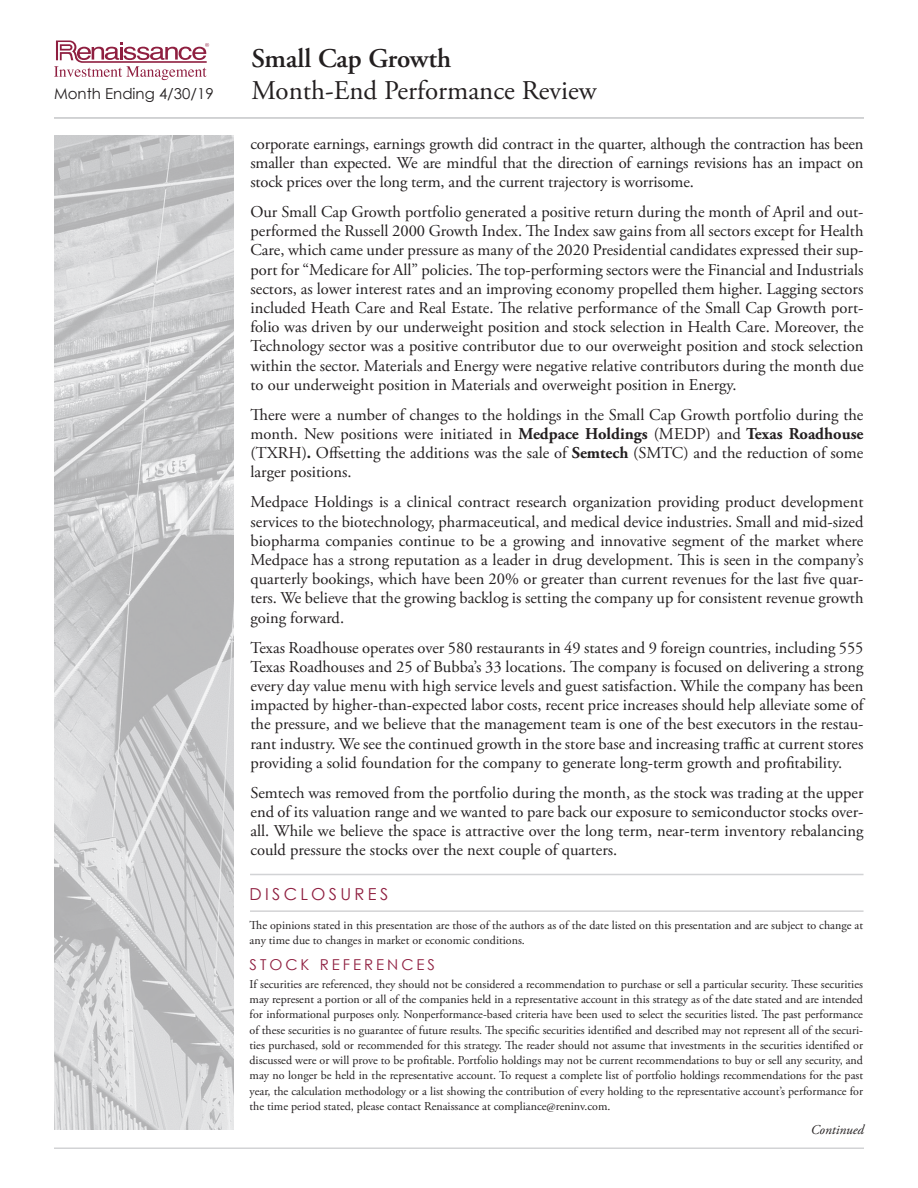
<style>
.page{position:relative;width:918px;height:1188px;background:#fff}
.page>*{position:absolute;margin:0;border:0;box-sizing:border-box;transform-origin:0 0}
.t1{font:27px "Adobe Garamond Pro";color:#231f20}
.t2{font:600 27px "Adobe Garamond Pro";color:#231f20}
.Commentaries_Body{font:16.5px/19.2px "Adobe Garamond Pro";color:#231f20;text-align:justify}
.Disclosures{font:16.5px "Century Gothic";letter-spacing:.2em;color:#8f1f40}
.t3{font:15px "Century Gothic";color:#231f20}
.Disclosures-2{font:15px "Century Gothic";letter-spacing:.2em;color:#8f1f40}
.t4{font:italic 13.5px "Adobe Garamond Pro";color:#231f20}
.Disclosures-3{font:12px/15.3px "Adobe Garamond Pro";color:#231f20}
.s1{font-weight:700}
</style>
<div class="page">
<svg style="left:54px;top:40px;width:155px;height:40px"></svg>
<hr style="left:54px;top:117px;width:810px;height:2px;background:#c5c6c8">
<hr style="left:54px;top:1148px;width:810px;height:1px;background:#d2d3d5">
<img style="left:54px;top:135px;width:180px;height:994px">
<hr style="left:250px;top:910px;width:614px;height:2px;background:#d2d3d5">
<hr style="left:250px;top:874px;width:614px;height:1px;background:#d2d3d5">
<h1 class="t2" style="left:252px;top:43px;width:201px">Small Cap Growth</h1>
<p class="t3" style="left:54px;top:84px;width:161px">Month Ending 4/30/19</p>
<h1 class="t1" style="left:252px;top:75px;width:347px">Month-End Performance Review</h1>
<p class="Commentaries_Body" style="left:250px;top:134px;width:615px">corporate earnings, earnings growth did contract in the quarter, although the contraction has been smaller than expected. We are mindful that the direction of earnings revisions has an impact on stock prices over the long term, and the current trajectory is worrisome.</p>
<p class="Commentaries_Body" style="left:250px;top:203px;width:615px">Our Small Cap Growth portfolio generated a positive return during the month of April and out&shy;performed the Russell 2000 Growth Index. The Index saw gains from all sectors except for Health Care, which came under pressure as many of the 2020 Presidential candidates expressed their sup&shy;port for “Medicare for All” policies. The top-performing sectors were the Financial and Industrials sectors, as lower interest rates and an improving economy propelled them higher. Lagging sectors included Heath Care and Real Estate. The relative performance of the Small Cap Growth port&shy;folio was driven by our underweight position and stock selection in Health Care. Moreover, the Technology sector was a positive contributor due to our overweight position and stock selection within the sector. Materials and Energy were negative relative contributors during the month due to our underweight position in Materials and overweight position in Energy.</p>
<p class="Commentaries_Body" style="left:250px;top:406px;width:615px">There were a number of changes to the holdings in the Small Cap Growth portfolio during the month. New positions were initiated in <span class="s1">Medpace Holdings</span> (MEDP) and <span class="s1">Texas Roadhouse </span>(TXRH)<span class="s1">.</span> Offsetting the additions was the sale of <span class="s1">Semtech</span> (SMTC) and the reduction of some larger positions.</p>
<p class="Commentaries_Body" style="left:250px;top:493px;width:615px">Medpace Holdings is a clinical contract research organization providing product development services to the biotechnology, pharmaceutical, and medical device industries. Small and mid-sized biopharma companies continue to be a growing and innovative segment of the market where Medpace has a strong reputation as a leader in drug development. This is seen in the company’s quarterly bookings, which have been 20% or greater than current revenues for the last five quar&shy;ters. We believe that the growing backlog is setting the company up for consistent revenue growth going forward.</p>
<p class="Commentaries_Body" style="left:250px;top:638px;width:615px">Texas Roadhouse operates over 580 restaurants in 49 states and 9 foreign countries, including 555<br>Texas Roadhouses and 25 of Bubba’s 33 locations. The company is focused on delivering a strong every day value menu with high service levels and guest satisfaction. While the company has been impacted by higher-than-expected labor costs, recent price increases should help alleviate some of the pressure, and we believe that the management team is one of the best executors in the restau&shy;rant industry. We see the continued growth in the store base and increasing traffic at current stores providing a solid foundation for the company to generate long-term growth and profitability.</p>
<p class="Commentaries_Body" style="left:250px;top:784px;width:615px">Semtech was removed from the portfolio during the month, as the stock was trading at the upper end of its valuation range and we wanted to pare back our exposure to semiconductor stocks over&shy;all. While we believe the space is attractive over the long term, near-term inventory rebalancing could pressure the stocks over the next couple of quarters.</p>
<p class="Disclosures" style="left:250px;top:883px;width:140px">DISCLOSURES</p>
<p class="Disclosures-3" style="left:250px;top:918px;width:615px">The opinions stated in this presentation are those of the authors as of the date listed on this presentation and are subject to change at any time due to changes in market or economic conditions.</p>
<p class="Disclosures-2" style="left:250px;top:954px;width:187px">STOCK REFERENCES</p>
<p class="Disclosures-3" style="left:250px;top:977px;width:615px;text-align:justify">If securities are referenced, they should not be considered a recommendation to purchase or sell a particular security. These securities may represent a portion or all of the companies held in a representative account in this strategy as of the date stated and are intended for informational purposes only. Nonperformance-based criteria have been used to select the securities listed. The past performance of these securities is no guarantee of future results. The specific securities identified and described may not represent all of the securi&shy;ties purchased, sold or recommended for this strategy. The reader should not assume that investments in the securities identified or discussed were or will prove to be profitable. Portfolio holdings may not be current recommendations to buy or sell any security, and may no longer be held in the representative account. To request a complete list of portfolio holdings recommendations for the past year, the calculation methodology or a list showing the contribution of every holding to the representative account’s performance for the time period stated, please contact Renaissance at compliance@reninv.com.</p>
<p class="t4" style="left:811px;top:1122px;width:55px">Continued</p>
</div>
